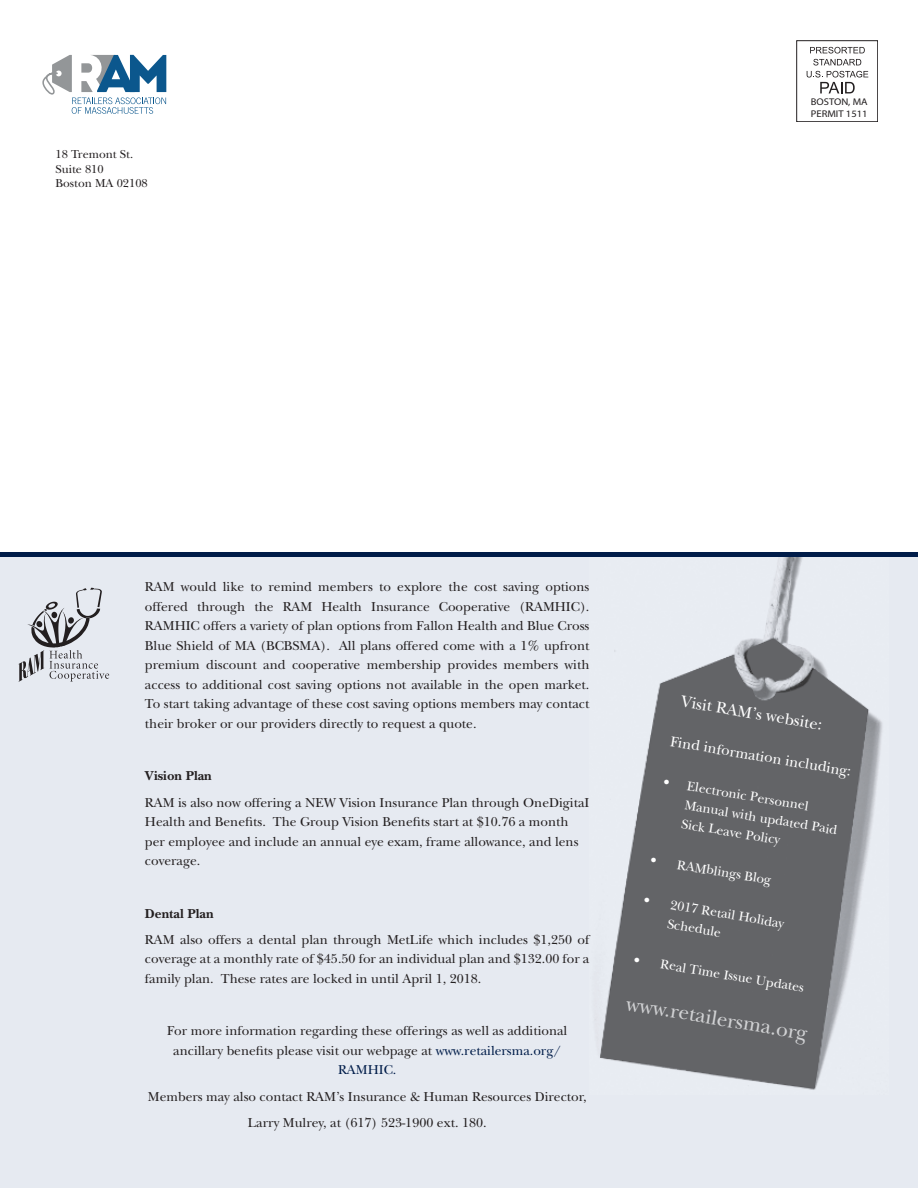
<style>
.page{position:relative;width:918px;height:1188px;background:#fff}
.page>*{position:absolute;margin:0;border:0;box-sizing:border-box;transform-origin:0 0}
.t1{font:21px "New Baskerville Std";color:#d1d2d4}
.t2{font:16.5px "New Baskerville Std";color:#fff}
.t3{font:15px "New Baskerville Std";color:#fff}
.t4{font:13.5px/19.5px "New Baskerville Std";color:#231f20;text-align:justify}
.t5{font:13.5px/19.2px "New Baskerville Std";color:#fff}
.t6{font:700 13.5px "New Baskerville Std";color:#231f20}
.t7{font:12px/14.4px "New Baskerville Std";color:#231f20}
.t8{font:9.75px/11.7px "Myriad Pro";color:#231f20;scale:1.09 1}
.s1{color:#001c49}
</style>
<div class="page">
<div style="left:0;top:557px;width:918px;height:631px;background:#e6eaf1"></div>
<img style="left:595px;top:557px;width:287px;height:533px">
<div style="left:0;top:552px;width:918px;height:5px;background:#001c49"></div>
<svg style="left:19px;top:588px;width:90px;height:94px"></svg>
<svg style="left:42px;top:55px;width:124px;height:59px"></svg>
<svg style="left:807px;top:47px;width:61px;height:46px"></svg>
<div style="left:797px;top:40px;width:81px;height:82px;border:1px solid #231f20"></div>
<p class="t7" style="left:56px;top:147px;width:94px">18 Tremont St.<br>Suite 810<br>Boston MA 02108</p>
<p class="t8" style="left:811px;top:96px;width:54px">BOSTON, MA<br>PERMIT 1511</p>
<p class="t4" style="left:145px;top:577px;width:446px">RAM would like to remind members to explore the cost saving options offered through the RAM Health Insurance Cooperative (RAMHIC).<br>RAMHIC offers a variety of plan options from Fallon Health and Blue Cross Blue Shield of MA (BCBSMA). All plans offered come with a 1% upfront premium discount and cooperative membership provides members with access to additional cost saving options not available in the open market.<br>To start taking advantage of these cost saving options members may contact their broker or our providers directly to request a quote.</p>
<p class="t6" style="left:145px;top:768px;width:68px">Vision Plan</p>
<p class="t4" style="left:145px;top:793px;width:446px;text-align:left">RAM is also now offering a NEW Vision Insurance Plan through OneDigitaI Health and Benefits. The Group Vision Benefits start at $10.76 a month per employee and include an annual eye exam, frame allowance, and lens coverage.</p>
<p class="t6" style="left:145px;top:905px;width:70px">Dental Plan</p>
<p class="t4" style="left:145px;top:930px;width:446px">RAM also offers a dental plan through MetLife which includes $1,250 of coverage at a monthly rate of $45.50 for an individual plan and $132.00 for a family plan. These rates are locked in until April 1, 2018.</p>
<p class="t4" style="left:167px;top:1021px;width:402px;text-align:center">For more information regarding these offerings as well as additional ancillary benefits please visit our webpage at <span class="s1">www.retailersma.org/<br>RAMHIC.</span></p>
<p class="t4" style="left:148px;top:1083px;width:440px;line-height:26.2px;text-align:center">Members may also contact RAM’s Insurance &amp; Human Resources Director,<br>Larry Mulrey, at (617) 523-1900 ext. 180.</p>
<p class="t2" style="left:683px;top:692px;width:144px;rotate:9deg">Visit RAM’s website:</p>
<p class="t3" style="left:672px;top:733px;width:185px;rotate:9deg">Find information including:</p>
<p class="t5" style="left:689px;top:777px;width:156px;text-indent:-24px;rotate:9deg">• Electronic Personnel<br>Manual with updated Paid<br>Sick Leave Policy</p>
<p class="t5" style="left:652px;top:851px;width:124px;rotate:9deg">• RAMblings Blog</p>
<p class="t5" style="left:672px;top:896px;width:117px;text-indent:-27px;rotate:9deg">• 2017 Retail Holiday<br>Schedule</p>
<p class="t5" style="left:635px;top:951px;width:174px;rotate:9deg">• Real Time Issue Updates</p>
<h1 class="t1" style="left:628px;top:992px;width:185px;rotate:9deg">www.retailersma.org</h1>
</div>
